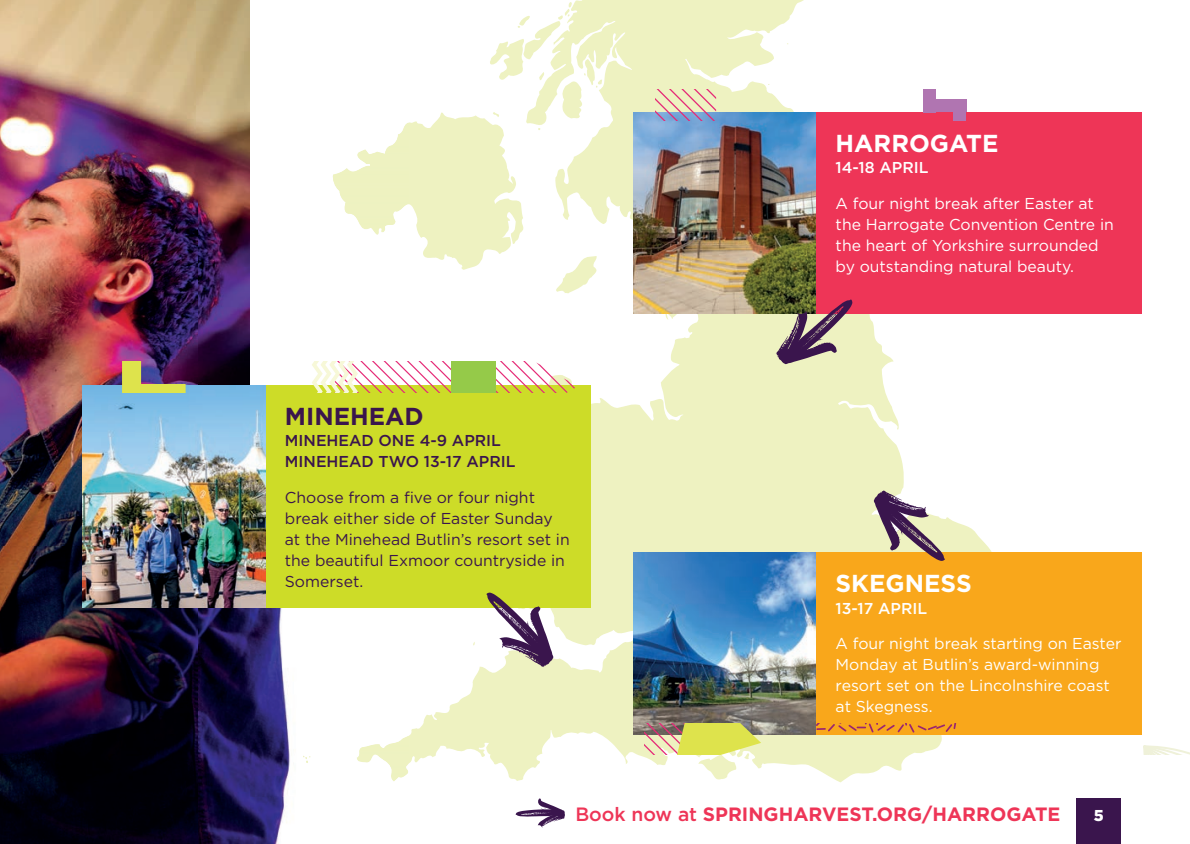
<style>
.page{position:relative;width:1190px;height:844px;background:#fff}
.page>*{position:absolute;margin:0;border:0;box-sizing:border-box;transform-origin:0 0}
.t1{font:700 24.5px "Gotham";color:#fff}
.t2{font:700 24.5px "Gotham";color:#3a154d}
.t3{font:700 19.25px "Gotham";color:#ee3557}
.t4{font:15.75px/21px "Gotham";color:#fff}
.t5{font:15.75px/21px "Gotham";color:#3a154d}
.t6{font:500 15.75px/21px "Gotham";color:#3a154d}
.t7{font:500 15.75px "Gotham";color:#fff}
.t8{font:900 15.75px "Gotham";color:#fff}
.s1{font-weight:500}
</style>
<div class="page">
<svg style="left:408px;top:0;width:587px;height:782px;fill:#f1f3c9"></svg>
<div style="left:816px;top:112px;width:325px;height:201px;background:#ee3557"></div>
<img style="left:633px;top:112px;width:183px;height:201px">
<div style="left:816px;top:552px;width:325px;height:182px;background:#f9a71b"></div>
<img style="left:633px;top:552px;width:183px;height:182px">
<svg style="left:776px;top:299px;width:77px;height:65px;background:#9d847e"></svg>
<img style="left:250px;top:607px;width:161px;height:189px">
<img style="left:250px;top:796px;width:35px;height:47px">
<img style="left:0;top:0;width:250px;height:843px">
<img style="left:332px;top:123px;width:76px;height:111px">
<img style="left:303px;top:735px;width:108px;height:45px">
<div style="left:265px;top:385px;width:325px;height:222px;background:#cddc28"></div>
<img style="left:83px;top:392px;width:182px;height:215px">
<svg style="left:874px;top:489px;width:71px;height:72px"></svg>
<svg style="left:486px;top:592px;width:67px;height:75px"></svg>
<svg style="left:312px;top:361px;width:263px;height:31px"></svg>
<img style="left:78px;top:361px;width:188px;height:31px">
<svg style="left:816px;top:723px;width:140px;height:9px"></svg>
<svg style="left:644px;top:723px;width:117px;height:31px;background:#d2cc6e"></svg>
<svg style="left:1143px;top:745px;width:47px;height:9px"></svg>
<svg style="left:942px;top:89px;width:53px;height:23px"></svg>
<svg style="left:655px;top:89px;width:61px;height:31px;background:#d2c3ba"></svg>
<div style="left:953px;top:99px;width:13px;height:21px;background:#b075b1"></div>
<div style="left:923px;top:89px;width:13px;height:23px;background:#b075b1"></div>
<div style="left:923px;top:99px;width:43px;height:13px;background:#b075b1"></div>
<div style="left:1076px;top:798px;width:45px;height:45px;background:#3a154d"></div>
<svg style="left:516px;top:798px;width:49px;height:29px"></svg>
<h1 class="t1" style="left:835px;top:129px;width:164px">HARROGATE</h1>
<p class="t7" style="left:835px;top:159px;width:94px">14-18 APRIL</p>
<p class="t4" style="left:835px;top:193px;width:280px">A four night break after Easter at the Harrogate Convention Centre in the heart of Yorkshire surrounded by outstanding natural beauty.</p>
<h1 class="t2" style="left:285px;top:402px;width:140px">MINEHEAD</h1>
<p class="t6" style="left:285px;top:429px;width:232px">MINEHEAD ONE 4-9 APRIL<br>MINEHEAD TWO 13-17 APRIL</p>
<p class="t5" style="left:285px;top:486px;width:286px">Choose from a five or four night break either side of Easter Sunday at the Minehead Butlin’s resort set in the beautiful Exmoor countryside in<br>Somerset.</p>
<h1 class="t1" style="left:835px;top:569px;width:138px">SKEGNESS</h1>
<p class="t7" style="left:835px;top:598px;width:93px">13-17 APRIL</p>
<p class="t4" style="left:835px;top:632px;width:287px">A four night break starting on Easter<br>Monday at Butlin’s award-winning resort set on the Lincolnshire coast at Skegness.</p>
<p class="t3" style="left:575px;top:802px;width:486px"><span class="s1">Book now at</span> SPRINGHARVEST.ORG/HARROGATE</p>
<p class="t8" style="left:1093px;top:806px;width:11px">5</p>
</div>
